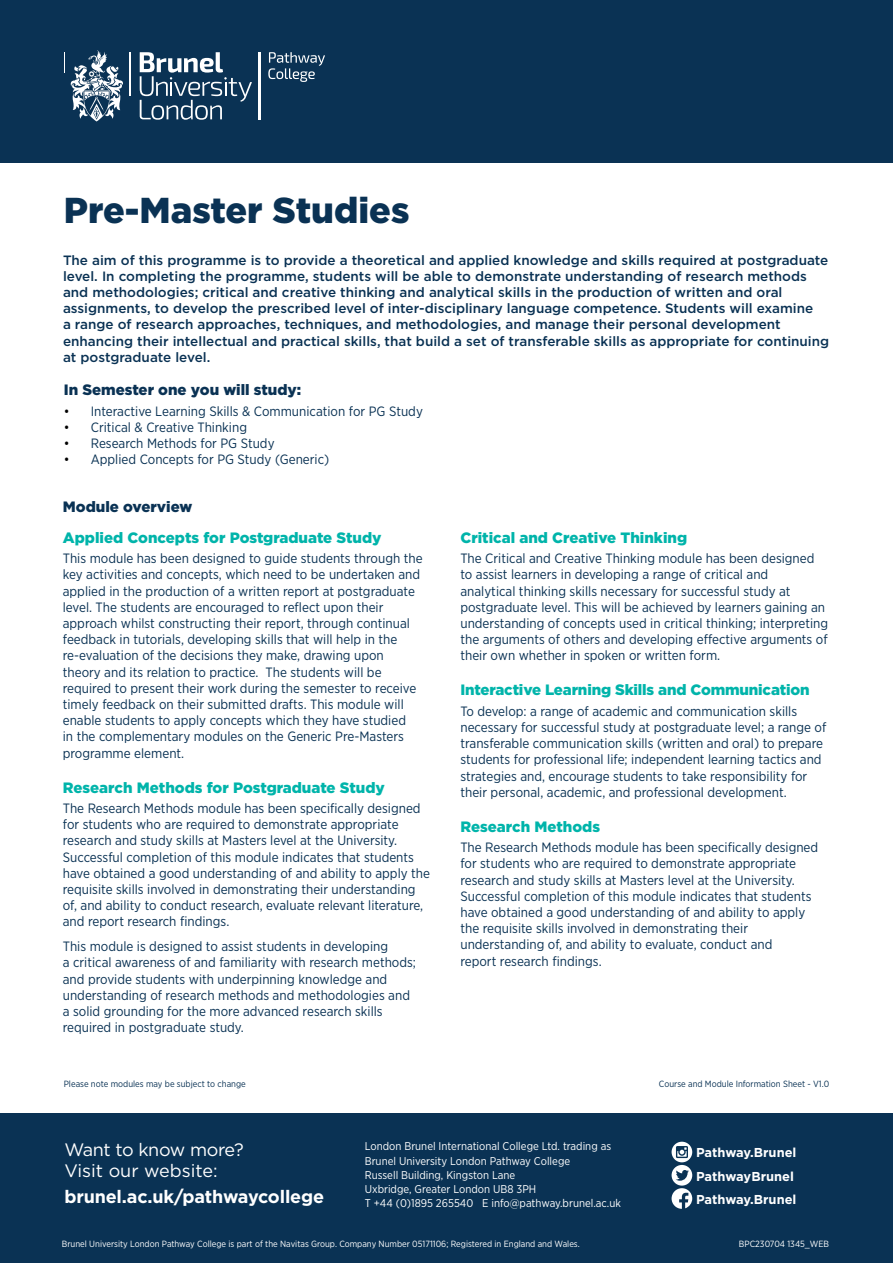
<style>
.page{position:relative;width:893px;height:1263px;background:#fff}
.page>*{position:absolute;margin:0;border:0;box-sizing:border-box;transform-origin:0 0}
.t1{font:900 36px "Gotham";color:#0a3254}
.t2{font:18px/21.6px "Gotham";letter-spacing:-.02em;color:#fff}
.t3{font:700 18px "Gotham";letter-spacing:-.01em;color:#fff}
.t4{font:900 15px "Gotham";color:#00b4aa}
.t5{font:900 15px "Gotham";color:#0a3254}
.t6{font:13.5px/16.2px "Gotham Narrow";color:#0a3254}
.t7{font:500 13.5px/16.2px "Gotham";color:#0a3254}
.t8{font:700 12.9px/23.2px "Gotham";color:#fff}
.t9{font:11.25px/14.2px "Gotham Narrow";color:#fff}
.t10{font:9px "Gotham Narrow";color:#fff}
.t11{font:9px "Gotham Narrow";color:#0a3254}
.s1{color:#000}
</style>
<div class="page">
<div style="left:0;top:0;width:893px;height:163px;background:#0a3254"></div>
<svg style="left:268px;top:52px;width:57px;height:30px"></svg>
<hr style="left:258px;top:52px;width:3px;height:67px;background:#fff">
<hr style="left:129px;top:52px;width:2px;height:44px;background:#fff">
<svg style="left:140px;top:52px;width:112px;height:68px"></svg>
<svg style="left:64px;top:50px;width:59px;height:71px"></svg>
<div style="left:0;top:1113px;width:893px;height:150px;background:#0a3254"></div>
<svg style="left:672px;top:1142px;width:20px;height:20px"></svg>
<div style="left:672px;top:1165px;width:20px;height:20px;background:#fff;border-radius:50%"></div>
<svg style="left:676px;top:1170px;width:13px;height:11px"></svg>
<svg style="left:672px;top:1188px;width:20px;height:21px"></svg>
<h1 class="t1" style="left:64px;top:189px;width:347px">Pre-Master Studies</h1>
<p class="t7" style="left:63px;top:252px;width:768px">The aim of this programme is to provide a theoretical and applied knowledge and skills required at postgraduate level. In completing the programme, students will be able to demonstrate understanding of research methods and methodologies; critical and creative thinking and analytical skills in the production of written and oral assignments, to develop the prescribed level of inter-disciplinary language competence. Students will examine<br>a range of research approaches, techniques, and methodologies, and manage their personal development enhancing their intellectual and practical skills, that build a set of transferable skills as appropriate for continuing at postgraduate level.</p>
<p class="t5" style="left:64px;top:381px;width:239px">In Semester one you will study:</p>
<p class="t6" style="left:64px;top:402px;width:361px"><span class="s1">•</span> Interactive Learning Skills &amp; Communication for PG Study</p>
<p class="t6" style="left:64px;top:419px;width:185px"><span class="s1">•</span> Critical &amp; Creative Thinking</p>
<p class="t6" style="left:64px;top:435px;width:212px"><span class="s1">•</span> Research Methods for PG Study</p>
<p class="t6" style="left:64px;top:451px;width:267px"><span class="s1">•</span> Applied Concepts for PG Study (Generic)</p>
<p class="t5" style="left:63px;top:498px;width:131px">Module overview</p>
<p class="t4" style="left:63px;top:529px;width:320px">Applied Concepts for Postgraduate Study</p>
<p class="t6" style="left:63px;top:550px;width:361px">This module has been designed to guide students through the key activities and concepts, which need to be undertaken and applied in the production of a written report at postgraduate level. The students are encouraged to reflect upon their approach whilst constructing their report, through continual feedback in tutorials, developing skills that will help in the re-evaluation of the decisions they make, drawing upon theory and its relation to practice. The students will be required to present their work during the semester to receive timely feedback on their submitted drafts. This module will enable students to apply concepts which they have studied<br>in the complementary modules on the Generic Pre-Masters programme element.</p>
<p class="t4" style="left:63px;top:778px;width:324px">Research Methods for Postgraduate Study</p>
<p class="t6" style="left:63px;top:800px;width:369px">The Research Methods module has been specifically designed for students who are required to demonstrate appropriate research and study skills at Masters level at the University.<br>Successful completion of this module indicates that students have obtained a good understanding of and ability to apply the requisite skills involved in demonstrating their understanding of, and ability to conduct research, evaluate relevant literature, and report research findings.</p>
<p class="t6" style="left:63px;top:938px;width:355px">This module is designed to assist students in developing<br>a critical awareness of and familiarity with research methods; and provide students with underpinning knowledge and understanding of research methods and methodologies and a solid grounding for the more advanced research skills required in postgraduate study.</p>
<p class="t4" style="left:460px;top:529px;width:228px">Critical and Creative Thinking</p>
<p class="t6" style="left:460px;top:550px;width:369px">The Critical and Creative Thinking module has been designed to assist learners in developing a range of critical and<br>analytical thinking skills necessary for successful study at postgraduate level. This will be achieved by learners gaining an understanding of concepts used in critical thinking; interpreting the arguments of others and developing effective arguments of their own whether in spoken or written form.</p>
<p class="t4" style="left:460px;top:681px;width:351px">Interactive Learning Skills and Communication</p>
<p class="t6" style="left:460px;top:703px;width:367px">To develop: a range of academic and communication skills necessary for successful study at postgraduate level; a range of transferable communication skills (written and oral) to prepare students for professional life; independent learning tactics and strategies and, encourage students to take responsibility for their personal, academic, and professional development.</p>
<p class="t4" style="left:460px;top:818px;width:141px">Research Methods</p>
<p class="t6" style="left:460px;top:839px;width:359px">The Research Methods module has been specifically designed for students who are required to demonstrate appropriate research and study skills at Masters level at the University.<br>Successful completion of this module indicates that students have obtained a good understanding of and ability to apply the requisite skills involved in demonstrating their understanding of, and ability to evaluate, conduct and<br>report research findings.</p>
<p class="t11" style="left:64px;top:1078px;width:184px">Please note modules may be subject to change</p>
<p class="t11" style="left:659px;top:1078px;width:172px">Course and Module Information Sheet - V1.0</p>
<h2 class="t2" style="left:64px;top:1138px;width:181px">Want to know more?<br>Visit our website:</h2>
<h2 class="t3" style="left:64px;top:1184px;width:261px">brunel.ac.uk/pathwaycollege</h2>
<p class="t9" style="left:365px;top:1139px;width:258px">London Brunel International College Ltd. trading as Brunel University London Pathway College<br>Russell Building, Kingston Lane<br>Uxbridge, Greater London UB8 3PH<br>T +44 (0)1895 265540 E info@pathway.brunel.ac.uk</p>
<p class="t8" style="left:696px;top:1141px;width:102px">Pathway.Brunel<br>PathwayBrunel<br>Pathway.Brunel</p>
<p class="t10" style="left:62px;top:1238px;width:519px">Brunel University London Pathway College is part of the Navitas Group. Company Number 05171106; Registered in England and Wales.</p>
<p class="t10" style="left:739px;top:1238px;width:92px">BPC230704 1345_WEB</p>
</div>
